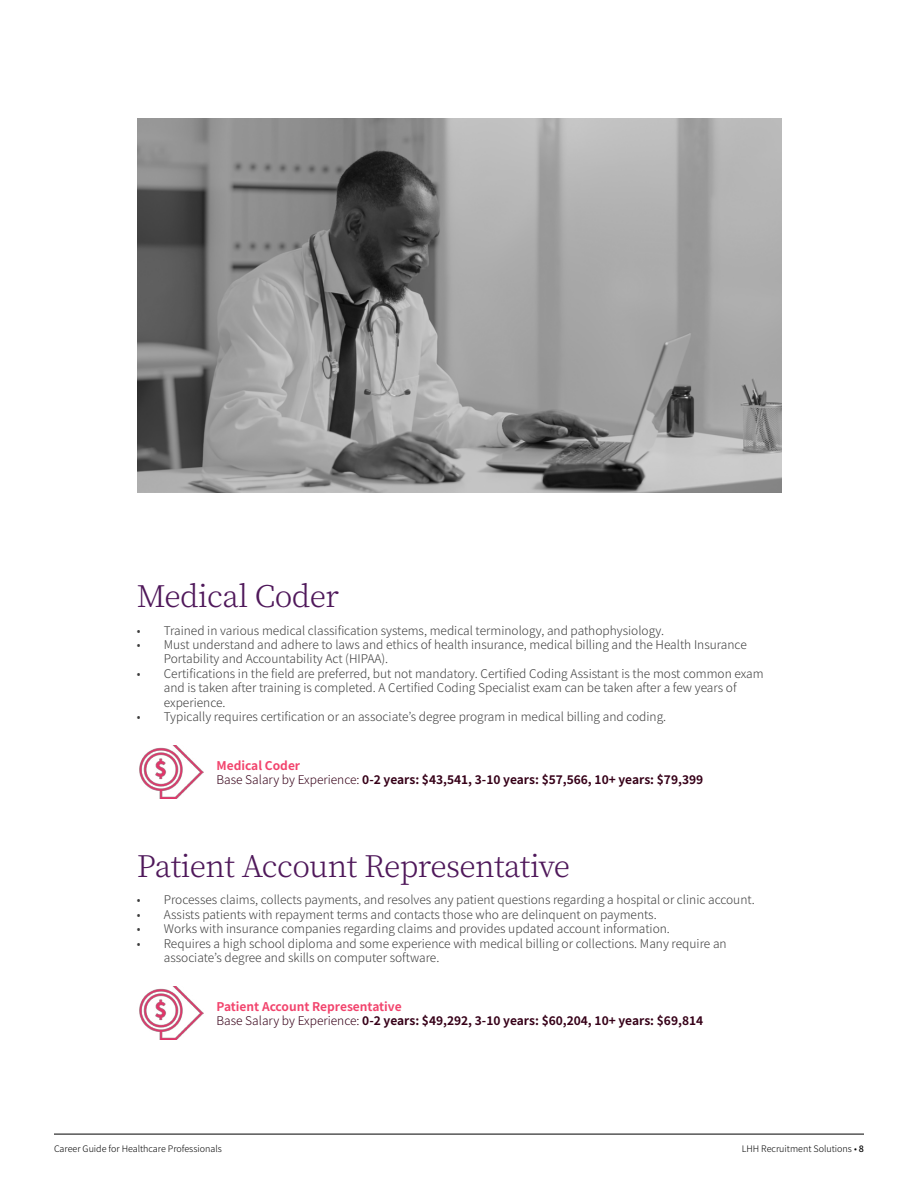
<style>
.page{position:relative;width:918px;height:1188px;background:#fff}
.page>*{position:absolute;margin:0;border:0;box-sizing:border-box;transform-origin:0 0}
.t1{font:300 30px "Noto Serif JP";letter-spacing:-.02em;color:#4f185a}
.t2{font:300 12px/14.4px "Noto Sans JP";color:#3d3d3d}
.t3{font:700 12px/14.4px "Noto Sans JP";color:#360018}
.t4{font:300 9px "Noto Sans JP";color:#000}
.s1{color:#f2446d}
.s2{font-weight:300}
.s3{font-weight:500}
</style>
<div class="page">
<hr style="left:54px;top:1134px;width:810px;height:1px;background:#000">
<img style="left:138px;top:119px;width:643px;height:373px">
<img style="left:139px;top:745px;width:65px;height:54px">
<img style="left:139px;top:986px;width:65px;height:54px">
<h1 class="t1" style="left:137px;top:580px;width:204px">Medical Coder</h1>
<p class="t2" style="left:137px;top:623px;width:529px">• Trained in various medical classification systems, medical terminology, and pathophysiology.</p>
<p class="t2" style="left:164px;top:638px;width:585px;text-indent:-27px">• Must understand and adhere to laws and ethics of health insurance, medical billing and the Health Insurance<br>Portability and Accountability Act (HIPAA).</p>
<p class="t2" style="left:164px;top:667px;width:601px;text-indent:-27px">• Certifications in the field are preferred, but not mandatory. Certified Coding Assistant is the most common exam and is taken after training is completed. A Certified Coding Specialist exam can be taken after a few years of experience.</p>
<p class="t2" style="left:137px;top:710px;width:531px">• Typically requires certification or an associate’s degree program in medical billing and coding.</p>
<p class="t3" style="left:217px;top:758px;width:488px"><span class="s1">Medical Coder<br></span><span class="s2">Base Salary by Experience:</span> 0-2 years: $43,541, 3-10 years: $57,566, 10+ years: $79,399</p>
<h1 class="t1" style="left:137px;top:849px;width:435px">Patient Account Representative</h1>
<p class="t2" style="left:137px;top:893px;width:620px">• Processes claims, collects payments, and resolves any patient questions regarding a hospital or clinic account.</p>
<p class="t2" style="left:137px;top:908px;width:521px">• Assists patients with repayment terms and contacts those who are delinquent on payments.</p>
<p class="t2" style="left:137px;top:922px;width:535px">• Works with insurance companies regarding claims and provides updated account information.</p>
<p class="t2" style="left:164px;top:936px;width:564px;text-indent:-27px">• Requires a high school diploma and some experience with medical billing or collections. Many require an associate’s degree and skills on computer software.</p>
<p class="t3" style="left:217px;top:999px;width:488px"><span class="s1">Patient Account Representative<br></span><span class="s2">Base Salary by Experience:</span> 0-2 years: $49,292, 3-10 years: $60,204, 10+ years: $69,814</p>
<p class="t4" style="left:54px;top:1144px;width:169px">Career Guide for Healthcare Professionals</p>
<p class="t4" style="left:742px;top:1144px;width:124px">LHH Recruitment Solutions • <span class="s3">8</span></p>
</div>
